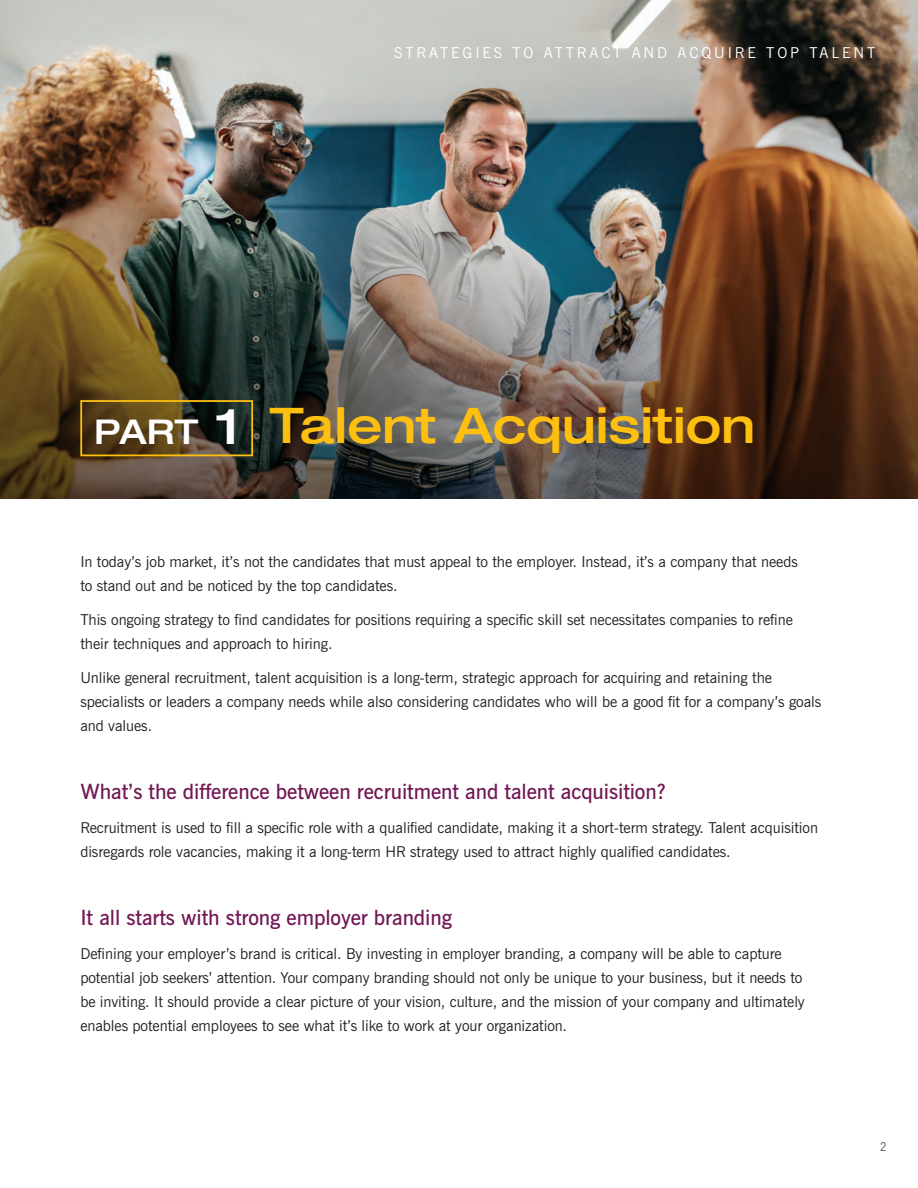
<style>
.page{position:relative;width:918px;height:1188px;background:#fff}
.page>*{position:absolute;margin:0;border:0;box-sizing:border-box;transform-origin:0 0}
.t1{font:500 expanded 49.2px "Helvetica Neue";color:#fdc011}
.t2{font:500 expanded 34.2px "Helvetica Neue";color:#fff}
.t3{font:600 21px "News Gothic BT";letter-spacing:-.005em;color:#711754}
.t4{font:15px/24px "News Gothic BT";letter-spacing:-.005em;color:#231f20}
.t5{font:15px "News Gothic BT";letter-spacing:.19em;color:#fff}
.t6{font:300 12px "News Gothic BT";color:#231f20;scale:.9 1}
.s1{font-size:49.2px}
</style>
<div class="page">
<img style="left:0;top:0;width:918px;height:89px">
<img style="left:0;top:89px;width:918px;height:410px">
<div style="left:80px;top:400px;width:173px;height:56px;border:2px solid #fdc011"></div>
<p class="t5" style="left:394px;top:43px;width:483px">STRATEGIES TO ATTRACT AND ACQUIRE TOP TALENT</p>
<p class="t2" style="left:94px;top:410px;width:147px">PART <span class="s1">1</span></p>
<p class="t1" style="left:270px;top:395px;width:487px">Talent Acquisition</p>
<p class="t4" style="left:80px;top:549px;width:719px">In today’s job market, it’s not the candidates that must appeal to the employer. Instead, it’s a company that needs to stand out and be noticed by the top candidates.</p>
<p class="t4" style="left:80px;top:607px;width:714px">This ongoing strategy to find candidates for positions requiring a specific skill set necessitates companies to refine their techniques and approach to hiring.</p>
<p class="t4" style="left:80px;top:665px;width:743px">Unlike general recruitment, talent acquisition is a long-term, strategic approach for acquiring and retaining the specialists or leaders a company needs while also considering candidates who will be a good fit for a company’s goals and values.</p>
<p class="t3" style="left:80px;top:778px;width:587px">What’s the difference between recruitment and talent acquisition?</p>
<p class="t4" style="left:80px;top:815px;width:739px">Recruitment is used to fill a specific role with a qualified candidate, making it a short-term strategy. Talent acquisition disregards role vacancies, making it a long-term HR strategy used to attract highly qualified candidates.</p>
<p class="t3" style="left:80px;top:904px;width:373px">It all starts with strong employer branding</p>
<p class="t4" style="left:80px;top:941px;width:726px">Defining your employer’s brand is critical. By investing in employer branding, a company will be able to capture potential job seekers’ attention. Your company branding should not only be unique to your business, but it needs to be inviting. It should provide a clear picture of your vision, culture, and the mission of your company and ultimately enables potential employees to see what it’s like to work at your organization.</p>
<p class="t6" style="left:880px;top:1139px;width:9px">2</p>
</div>
